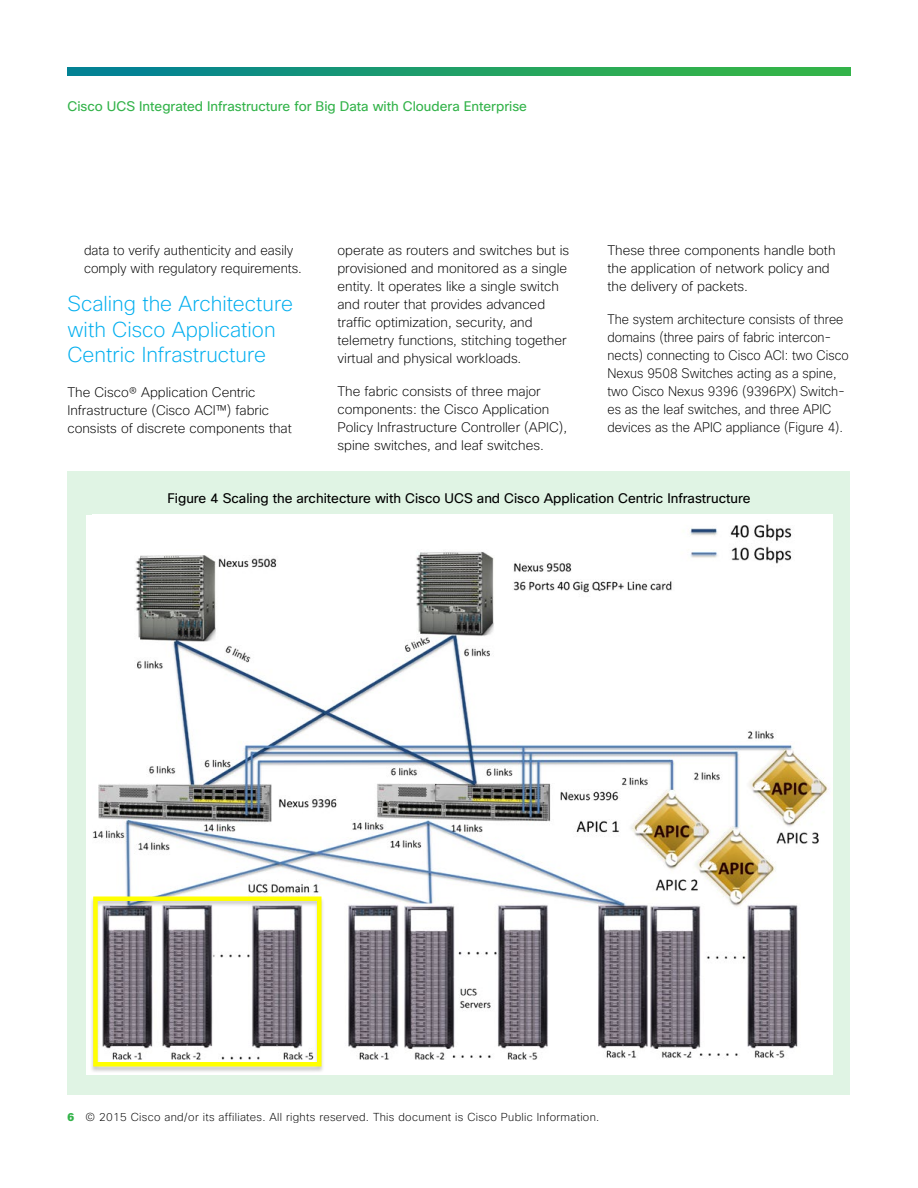
<style>
.page{position:relative;width:918px;height:1188px;background:#fff}
.page>*{position:absolute;margin:0;border:0;box-sizing:border-box;transform-origin:0 0}
.t1{font:200 21px/25.5px "Cisco Sans";color:#00aeef}
.t2{font:200 13.5px/18px "Cisco Sans";color:#000}
.t3{font:200 13.5px/18px "Cisco Sans";color:#000;scale:.94 1}
.t4{font:13.5px "Cisco Sans";color:#000}
.t5{font:13.5px "Cisco Sans";color:#33b34a}
.t6{font:200 11.25px "Cisco Sans";letter-spacing:.025em;color:#000}
.s1{font-weight:800;color:#33b34a}
</style>
<div class="page">
<svg style="left:68px;top:68px;width:782px;height:8px;background:#1d9d6a"></svg>
<div style="left:68px;top:472px;width:782px;height:623px;background:#e0f4e4"></div>
<div style="left:87px;top:515px;width:746px;height:559px;background:#fff"></div>
<img style="left:93px;top:524px;width:736px;height:536px">
<div style="left:90px;top:896px;width:235px;height:177px;background:#000;opacity:.2"></div>
<div style="left:93px;top:896px;width:229px;height:170px;border:4px solid #ff0"></div>
<p class="t5" style="left:68px;top:98px;width:461px">Cisco UCS Integrated Infrastructure for Big Data with Cloudera Enterprise</p>
<p class="t2" style="left:84px;top:241px;width:220px">data to verify authenticity and easily comply with regulatory requirements.</p>
<h1 class="t1" style="left:68px;top:291px;width:227px">Scaling the Architecture with Cisco Application<br>Centric Infrastructure</h1>
<p class="t2" style="left:68px;top:383px;width:226px">The Cisco® Application Centric<br>Infrastructure (Cisco ACI™) fabric consists of discrete components that</p>
<p class="t2" style="left:338px;top:241px;width:233px">operate as routers and switches but is provisioned and monitored as a single entity. It operates like a single switch and router that provides advanced traffic optimization, security, and telemetry functions, stitching together virtual and physical workloads.</p>
<p class="t2" style="left:338px;top:382px;width:231px">The fabric consists of three major components: the Cisco Application Policy Infrastructure Controller (APIC), spine switches, and leaf switches.</p>
<p class="t2" style="left:608px;top:241px;width:230px">These three components handle both the application of network policy and the delivery of packets.</p>
<p class="t3" style="left:608px;top:310px;width:258px">The system architecture consists of three domains (three pairs of fabric intercon&shy;nects) connecting to Cisco ACI: two Cisco Nexus 9508 Switches acting as a spine, two Cisco Nexus 9396 (9396PX) Switch&shy;es as the leaf switches, and three APIC devices as the APIC appliance (Figure 4).</p>
<p class="t4" style="left:167px;top:489px;width:585px">Figure 4 Scaling the architecture with Cisco UCS and Cisco Application Centric Infrastructure</p>
<p class="t6" style="left:68px;top:1109px;width:533px"><span class="s1">6</span> © 2015 Cisco and/or its affiliates. All rights reserved. This document is Cisco Public Information.</p>
</div>
